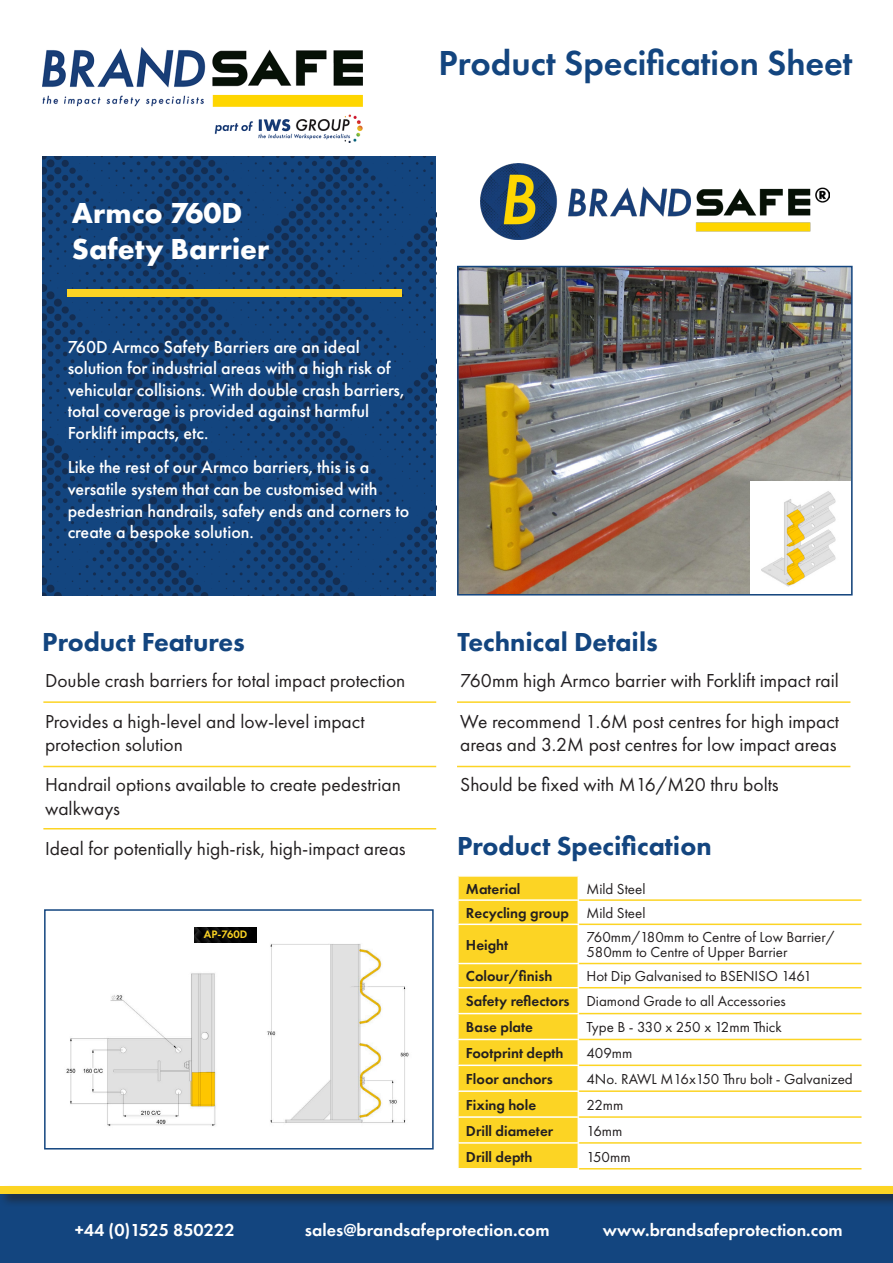
<style>
.page{position:relative;width:893px;height:1263px;background:#fff}
.page>*{position:absolute;margin:0;border:0;box-sizing:border-box;transform-origin:0 0}
.t1{font:600 36px "Futura PT";color:#13457f}
.Heading{font:700 30px "Futura PT";color:#fff}
.Subheading{font:800 27px "Futura PT";color:#13457f}
.Body_Text{font:19.5px/23.4px "Futura PT";color:#231f20}
.Heading_Text{font:500 18px/21.6px "Futura PT";color:#fff}
.t2{font:600 18px "Futura PT";color:#fff}
.Table_Right_Side{font:15px/15px "Futura PT";color:#231f20}
.Table_Left_Side{font:600 15px "Futura PT";color:#231f20}
.t3{font:600 11.25px "Futura PT";color:#fcd424}
</style>
<div class="page">
<div style="left:0;top:1190px;width:893px;height:73px;background:#13457f"></div>
<div style="left:0;top:1184px;width:893px;height:24px;background:#231f20;opacity:.75"></div>
<div style="left:0;top:1186px;width:893px;height:8px;background:#fcd424"></div>
<img style="left:43px;top:47px;width:319px;height:96px">
<img style="left:42px;top:156px;width:394px;height:439px">
<div style="left:68px;top:289px;width:334px;height:7px;background:#fcd424"></div>
<img style="left:66px;top:973px;width:150px;height:153px">
<img style="left:256px;top:935px;width:153px;height:188px">
<hr style="left:579px;top:899px;width:282px;height:2px;background:#fcd424">
<hr style="left:579px;top:923px;width:282px;height:2px;background:#fcd424">
<hr style="left:579px;top:963px;width:282px;height:1px;background:#fcd424">
<hr style="left:579px;top:987px;width:282px;height:1px;background:#fcd424">
<hr style="left:579px;top:1013px;width:282px;height:1px;background:#fcd424">
<hr style="left:579px;top:1039px;width:282px;height:1px;background:#fcd424">
<hr style="left:579px;top:1064px;width:282px;height:2px;background:#fcd424">
<hr style="left:579px;top:1090px;width:282px;height:2px;background:#fcd424">
<hr style="left:579px;top:1116px;width:282px;height:2px;background:#fcd424">
<hr style="left:579px;top:1142px;width:282px;height:2px;background:#fcd424">
<hr style="left:579px;top:1168px;width:282px;height:1px;background:#fcd424">
<svg style="left:458px;top:876px;width:121px;height:292px"></svg>
<img style="left:460px;top:269px;width:390px;height:323px">
<div style="left:457px;top:266px;width:396px;height:329px;border:2px solid #13457f"></div>
<img style="left:481px;top:163px;width:348px;height:77px">
<hr style="left:43px;top:701px;width:393px;height:2px;background:#fcd424">
<hr style="left:43px;top:766px;width:393px;height:1px;background:#fcd424">
<hr style="left:43px;top:828px;width:393px;height:1px;background:#fcd424">
<hr style="left:457px;top:766px;width:393px;height:1px;background:#fcd424">
<hr style="left:457px;top:701px;width:393px;height:2px;background:#fcd424">
<div style="left:44px;top:909px;width:390px;height:240px;border:2px solid #13457f"></div>
<img style="left:751px;top:481px;width:99px;height:112px">
<img style="left:195px;top:928px;width:61px;height:15px">
<h1 class="t1" style="left:439px;top:41px;width:416px">Product Specification Sheet</h1>
<p class="Heading" style="left:72px;top:194px;width:172px">Armco 760D</p>
<p class="Heading" style="left:72px;top:230px;width:199px">Safety Barrier</p>
<p class="Heading_Text" style="left:68px;top:336px;width:338px">760D Armco Safety Barriers are an ideal solution for industrial areas with a high risk of vehicular collisions. With double crash barriers, total coverage is provided against harmful Forklift impacts, etc.</p>
<p class="Heading_Text" style="left:68px;top:457px;width:343px">Like the rest of our Armco barriers, this is a versatile system that can be customised with pedestrian handrails, safety ends and corners to create a bespoke solution.</p>
<p class="Subheading" style="left:42px;top:625px;width:204px">Product Features</p>
<p class="Body_Text" style="left:45px;top:669px;width:362px">Double crash barriers for total impact protection</p>
<p class="Body_Text" style="left:45px;top:709px;width:321px">Provides a high-level and low-level impact protection solution</p>
<p class="Body_Text" style="left:45px;top:773px;width:357px">Handrail options available to create pedestrian walkways</p>
<p class="Body_Text" style="left:45px;top:837px;width:362px">Ideal for potentially high-risk, high-impact areas</p>
<p class="t3" style="left:204px;top:927px;width:45px">AP-760D</p>
<p class="Subheading" style="left:457px;top:625px;width:202px">Technical Details</p>
<p class="Body_Text" style="left:460px;top:669px;width:380px">760mm high Armco barrier with Forklift impact rail</p>
<p class="Body_Text" style="left:460px;top:709px;width:380px">We recommend 1.6M post centres for high impact areas and 3.2M post centres for low impact areas</p>
<p class="Body_Text" style="left:460px;top:773px;width:320px">Should be fixed with M16/M20 thru bolts</p>
<p class="Subheading" style="left:457px;top:829px;width:256px">Product Specification</p>
<p class="Table_Left_Side" style="left:466px;top:879px;width:56px">Material</p>
<p class="Table_Right_Side" style="left:586px;top:881px;width:61px">Mild Steel</p>
<p class="Table_Left_Side" style="left:466px;top:903px;width:105px">Recycling group</p>
<p class="Table_Right_Side" style="left:586px;top:905px;width:61px">Mild Steel</p>
<p class="Table_Left_Side" style="left:466px;top:935px;width:44px">Height</p>
<p class="Table_Right_Side" style="left:586px;top:929px;width:250px">760mm/180mm to Centre of Low Barrier/<br>580mm to Centre of Upper Barrier</p>
<p class="Table_Left_Side" style="left:466px;top:967px;width:88px">Colour/finish</p>
<p class="Table_Right_Side" style="left:586px;top:969px;width:227px">Hot Dip Galvanised to BSENISO 1461</p>
<p class="Table_Left_Side" style="left:466px;top:992px;width:105px">Safety reflectors</p>
<p class="Table_Right_Side" style="left:586px;top:994px;width:201px">Diamond Grade to all Accessories</p>
<p class="Table_Left_Side" style="left:466px;top:1018px;width:69px">Base plate</p>
<p class="Table_Right_Side" style="left:586px;top:1020px;width:197px">Type B - 330 x 250 x 12mm Thick</p>
<p class="Table_Left_Side" style="left:466px;top:1044px;width:99px">Footprint depth</p>
<p class="Table_Right_Side" style="left:586px;top:1045px;width:48px">409mm</p>
<p class="Table_Left_Side" style="left:466px;top:1069px;width:88px">Floor anchors</p>
<p class="Table_Right_Side" style="left:586px;top:1071px;width:268px">4No. RAWL M16x150 Thru bolt - Galvanized</p>
<p class="Table_Left_Side" style="left:466px;top:1095px;width:72px">Fixing hole</p>
<p class="Table_Right_Side" style="left:586px;top:1097px;width:39px">22mm</p>
<p class="Table_Left_Side" style="left:466px;top:1121px;width:89px">Drill diameter</p>
<p class="Table_Right_Side" style="left:586px;top:1123px;width:38px">16mm</p>
<p class="Table_Left_Side" style="left:466px;top:1147px;width:68px">Drill depth</p>
<p class="Table_Right_Side" style="left:586px;top:1149px;width:46px">150mm</p>
<p class="t2" style="left:75px;top:1218px;width:161px">+44 (0)1525 850222</p>
<p class="t2" style="left:305px;top:1218px;width:246px">sales@brandsafeprotection.com</p>
<p class="t2" style="left:603px;top:1218px;width:241px">www.brandsafeprotection.com</p>
</div>
